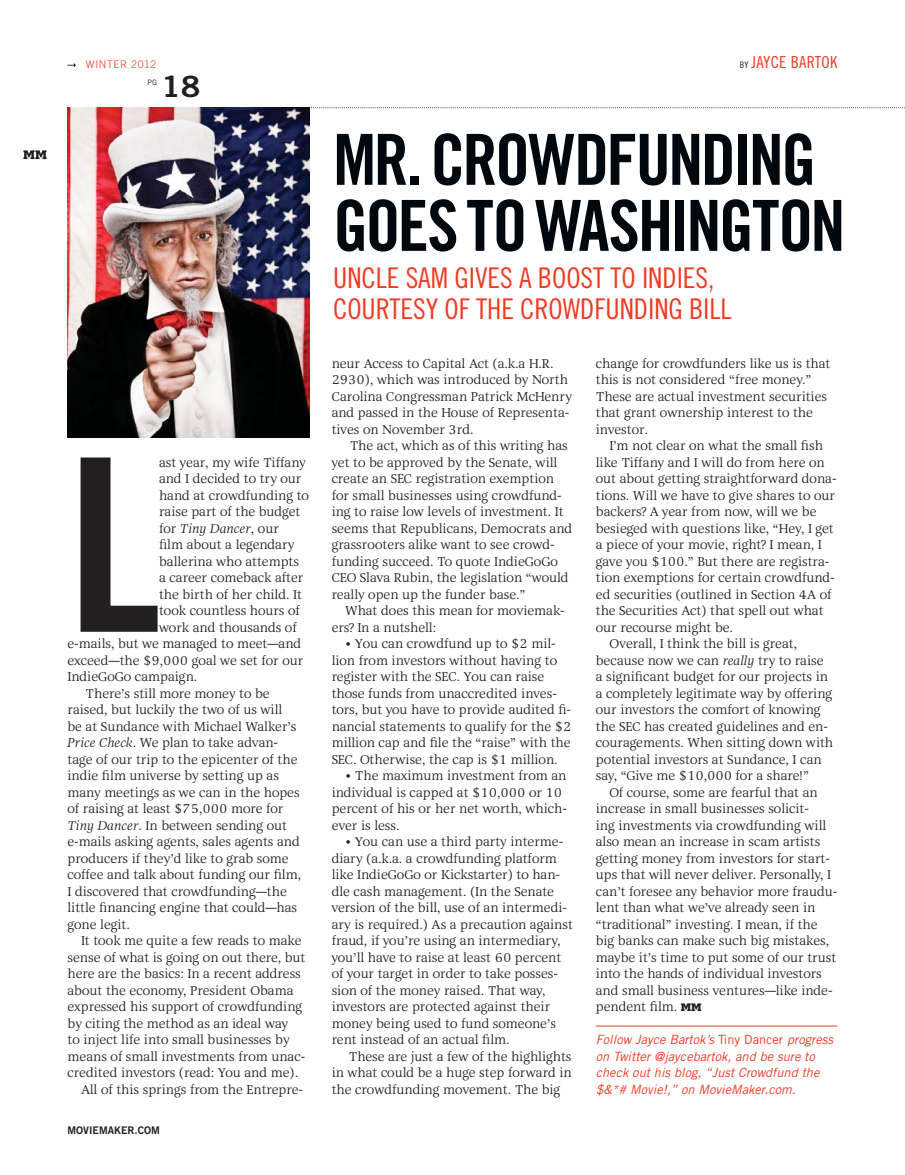
<style>
.page{position:relative;width:905px;height:1175px;background:#fff}
.page>*{position:absolute;margin:0;border:0;box-sizing:border-box;transform-origin:0 0}
.t1{font:241.35px "Trade Gothic LT Std Bd Cn 20";color:#231f20}
.t2{font:70.5px/66px "Trade Gothic LT Std Bd Cn 20";letter-spacing:-.04em;color:#00080f}
.t3{font:29.25px "Trade Gothic LT Std Bd 2";color:#231f20;scale:1.1 1}
.t4{font:28.5px/31.5px "Trade Gothic LT Std Cn 18";color:#ef3b23}
.t5{font:16.5px "Trade Gothic LT Std Cn 18";letter-spacing:.015em;color:#ef3b23}
.t6{font:12.75px/16.5px "Alinea Serif Normal";letter-spacing:-.01em;color:#231f20}
.t7{font:italic 12.75px/16.5px "Trade Gothic LT Std";color:#ef3b23}
.t8{font:italic 12.75px "Alinea Serif";letter-spacing:-.01em;color:#231f20}
.t9{font:10.5px "Trade Gothic LT Std Bd 2";color:#231f20}
.t10{font:300 10.5px "Trade Gothic LT Std";letter-spacing:.06em;color:#ef3b23}
.t11{font:7.5px "Trade Gothic LT Std";color:#231f20}
.s1{font-family:"Alinea Serif Normal";font-style:normal}
.s2{font-family:"Alinea Serif";font-style:italic}
.s3{font-size:9px;color:#231f20}
.s4{font-family:"Memphis LT Std";font-weight:800;font-size:10.5px}
.s5{font-style:normal}
</style>
<div class="page">
<svg style="left:23px;top:150px;width:23px;height:9px"></svg>
<svg style="left:309px;top:107px;width:596px;height:1px"></svg>
<svg style="left:67px;top:63px;width:9px;height:4px"></svg>
<hr style="left:596px;top:1025px;width:241px;height:1px;background:#ef3b23">
<img style="left:68px;top:107px;width:241px;height:330px">
<p class="t10" style="left:86px;top:60px;width:72px">WINTER 2012</p>
<p class="t11" style="left:148px;top:80px;width:11px">PG</p>
<h3 class="t3" style="left:161px;top:76px;width:37px">18</h3>
<h1 class="t1" style="left:68px;top:460px;width:95px">L</h1>
<p class="t6" style="left:159px;top:455px;width:152px">ast year, my wife Tiffany and I decided to try our hand at crowdfunding to raise part of the budget</p>
<p class="t8" style="left:159px;top:522px;width:121px"><span class="s1">for</span> Tiny Dancer<span class="s1">, our</span></p>
<p class="t6" style="left:159px;top:537px;width:137px">film about a legendary</p>
<p class="t6" style="left:159px;top:554px;width:142px">ballerina who attempts</p>
<p class="t6" style="left:159px;top:570px;width:146px">a career comeback after</p>
<p class="t6" style="left:159px;top:587px;width:144px">the birth of her child. It</p>
<p class="t6" style="left:159px;top:603px;width:142px">took countless hours of</p>
<p class="t6" style="left:159px;top:620px;width:139px">work and thousands of</p>
<p class="t6" style="left:67px;top:636px;width:235px">e-mails, but we managed to meet—and</p>
<p class="t6" style="left:67px;top:653px;width:237px">exceed—the $9,000 goal we set for our</p>
<p class="t6" style="left:67px;top:669px;width:131px">IndieGoGo campaign.</p>
<p class="t6" style="left:86px;top:686px;width:185px">There’s still more money to be</p>
<p class="t6" style="left:67px;top:702px;width:216px">raised, but luckily the two of us will</p>
<p class="t6" style="left:67px;top:719px;width:231px">be at Sundance with Michael Walker’s</p>
<p class="t6" style="left:67px;top:735px;width:212px"><span class="s2">Price Check</span>. We plan to take advan-</p>
<p class="t6" style="left:67px;top:752px;width:231px">tage of our trip to the epicenter of the</p>
<p class="t6" style="left:67px;top:768px;width:213px">indie film universe by setting up as</p>
<p class="t6" style="left:67px;top:785px;width:234px">many meetings as we can in the hopes</p>
<p class="t6" style="left:67px;top:801px;width:217px">of raising at least $75,000 more for</p>
<p class="t6" style="left:67px;top:818px;width:221px"><span class="s2">Tiny Dancer</span>. In between sending out</p>
<p class="t6" style="left:67px;top:834px;width:234px">e-mails asking agents, sales agents and</p>
<p class="t6" style="left:67px;top:851px;width:223px">producers if they’d like to grab some</p>
<p class="t6" style="left:67px;top:867px;width:235px">coffee and talk about funding our film,</p>
<p class="t6" style="left:67px;top:884px;width:221px">I discovered that crowdfunding—the</p>
<p class="t6" style="left:67px;top:900px;width:231px">little financing engine that could—has</p>
<p class="t6" style="left:67px;top:917px;width:64px">gone legit.</p>
<p class="t6" style="left:81px;top:933px;width:222px">It took me quite a few reads to make</p>
<p class="t6" style="left:67px;top:950px;width:239px">sense of what is going on out there, but</p>
<p class="t6" style="left:67px;top:966px;width:235px">here are the basics: In a recent address</p>
<p class="t6" style="left:67px;top:983px;width:227px">about the economy, President Obama</p>
<p class="t6" style="left:67px;top:999px;width:236px">expressed his support of crowdfunding</p>
<p class="t6" style="left:67px;top:1016px;width:222px">by citing the method as an ideal way</p>
<p class="t6" style="left:67px;top:1032px;width:224px">to inject life into small businesses by</p>
<p class="t6" style="left:67px;top:1049px;width:239px">means of small investments from unac-</p>
<p class="t6" style="left:67px;top:1065px;width:232px">credited investors (read: You and me).</p>
<p class="t6" style="left:81px;top:1082px;width:224px">All of this springs from the Entrepre-</p>
<p class="t9" style="left:68px;top:1127px;width:94px">MOVIEMAKER.COM</p>
<p class="t5" style="left:739px;top:56px;width:99px"><span class="s3">BY</span> JAYCE BARTOK</p>
<h2 class="t2" style="left:333px;top:135px;width:514px">MR. CROWDFUNDING<br>GOES TO WASHINGTON</h2>
<h3 class="t4" style="left:333px;top:265px;width:400px">UNCLE SAM GIVES A BOOST TO INDIES,<br>COURTESY OF THE CROWDFUNDING BILL</h3>
<p class="t6" style="left:331px;top:356px;width:242px">neur Access to Capital Act (a.k.a H.R.<br>2930), which was introduced by North Carolina Congressman Patrick McHenry and passed in the House of Representa&shy;tives on November 3rd.</p>
<p class="t6" style="left:331px;top:438px;width:242px;text-indent:18px">The act, which as of this writing has yet to be approved by the Senate, will create an SEC registration exemption for small businesses using crowdfund&shy;ing to raise low levels of investment. It seems that Republicans, Democrats and grassrooters alike want to see crowd&shy;funding succeed. To quote IndieGoGo CEO Slava Rubin, the legislation “would really open up the funder base.”</p>
<p class="t6" style="left:331px;top:603px;width:235px;text-indent:13px">What does this mean for moviemak&shy;ers? In a nutshell:</p>
<p class="t6" style="left:331px;top:636px;width:241px;text-indent:13px">• You can crowdfund up to $2 mil&shy;lion from investors without having to register with the SEC. You can raise those funds from unaccredited inves&shy;tors, but you have to provide audited fi&shy;nancial statements to qualify for the $2 million cap and file the “raise” with the SEC. Otherwise, the cap is $1 million.</p>
<p class="t6" style="left:331px;top:768px;width:237px;text-indent:13px">• The maximum investment from an individual is capped at $10,000 or 10 percent of his or her net worth, which&shy;ever is less.</p>
<p class="t6" style="left:331px;top:834px;width:243px;text-indent:13px">• You can use a third party interme&shy;diary (a.k.a. a crowdfunding platform like IndieGoGo or Kickstarter) to han&shy;dle cash management. (In the Senate version of the bill, use of an intermedi&shy;ary is required.) As a precaution against fraud, if you’re using an intermediary, you’ll have to raise at least 60 percent of your target in order to take posses&shy;sion of the money raised. That way, investors are protected against their money being used to fund someone’s rent instead of an actual film.</p>
<p class="t6" style="left:331px;top:1049px;width:242px;text-align:justify;text-indent:17px">These are just a few of the highlights in what could be a huge step forward in the crowdfunding movement. The big</p>
<p class="t6" style="left:596px;top:356px;width:236px">change for crowdfunders like us is that this is not considered “free money.”<br>These are actual investment securities that grant ownership interest to the investor.</p>
<p class="t6" style="left:609px;top:438px;width:215px">I’m not clear on what the small fish</p>
<p class="t6" style="left:596px;top:455px;width:230px">like Tiffany and I will do from here on</p>
<p class="t6" style="left:596px;top:471px;width:242px">out about getting straightforward dona-</p>
<p class="t6" style="left:596px;top:488px;width:241px">tions. Will we have to give shares to our</p>
<p class="t6" style="left:596px;top:504px;width:222px">backers? A year from now, will we be</p>
<p class="t6" style="left:596px;top:521px;width:239px">besieged with questions like, “Hey, I get</p>
<p class="t6" style="left:596px;top:537px;width:228px">a piece of your movie, right? I mean, I</p>
<p class="t6" style="left:596px;top:554px;width:235px">gave you $100.” But there are registra-</p>
<p class="t6" style="left:596px;top:570px;width:240px">tion exemptions for certain crowdfund-</p>
<p class="t6" style="left:596px;top:587px;width:237px">ed securities (outlined in Section 4A of</p>
<p class="t6" style="left:596px;top:603px;width:229px">the Securities Act) that spell out what</p>
<p class="t6" style="left:596px;top:620px;width:139px">our recourse might be.</p>
<p class="t6" style="left:609px;top:636px;width:189px">Overall, I think the bill is great,</p>
<p class="t6" style="left:596px;top:653px;width:229px">because now we can <span class="s2">really</span> try to raise</p>
<p class="t6" style="left:596px;top:669px;width:234px">a significant budget for our projects in</p>
<p class="t6" style="left:596px;top:686px;width:238px">a completely legitimate way by offering</p>
<p class="t6" style="left:596px;top:702px;width:226px">our investors the comfort of knowing</p>
<p class="t6" style="left:596px;top:719px;width:234px">the SEC has created guidelines and en-</p>
<p class="t6" style="left:596px;top:735px;width:239px">couragements. When sitting down with</p>
<p class="t6" style="left:596px;top:752px;width:227px">potential investors at Sundance, I can</p>
<p class="t6" style="left:596px;top:768px;width:215px">say, “Give me $10,000 for a share!”</p>
<p class="t6" style="left:609px;top:785px;width:210px">Of course, some are fearful that an</p>
<p class="t6" style="left:596px;top:801px;width:215px">increase in small businesses solicit-</p>
<p class="t6" style="left:596px;top:818px;width:232px">ing investments via crowdfunding will</p>
<p class="t6" style="left:596px;top:834px;width:226px">also mean an increase in scam artists</p>
<p class="t6" style="left:596px;top:851px;width:236px">getting money from investors for start-</p>
<p class="t6" style="left:596px;top:867px;width:237px">ups that will never deliver. Personally, I</p>
<p class="t6" style="left:596px;top:884px;width:243px">can’t foresee any behavior more fraudu-</p>
<p class="t6" style="left:596px;top:900px;width:221px">lent than what we’ve already seen in</p>
<p class="t6" style="left:596px;top:917px;width:223px">“traditional” investing. I mean, if the</p>
<p class="t6" style="left:596px;top:933px;width:235px">big banks can make such big mistakes,</p>
<p class="t6" style="left:596px;top:950px;width:242px">maybe it’s time to put some of our trust</p>
<p class="t6" style="left:596px;top:966px;width:227px">into the hands of individual investors</p>
<p class="t6" style="left:596px;top:983px;width:238px">and small business ventures—like inde-</p>
<p class="t6" style="left:596px;top:999px;width:107px">pendent film. <span class="s4">MM</span></p>
<p class="t7" style="left:596px;top:1033px;width:239px">Follow Jayce Bartok’s <span class="s5">Tiny Dancer</span> progress on Twitter @jaycebartok, and be sure to check out his blog, “Just Crowdfund the $&amp;*# Movie!,” on MovieMaker.com.</p>
</div>
